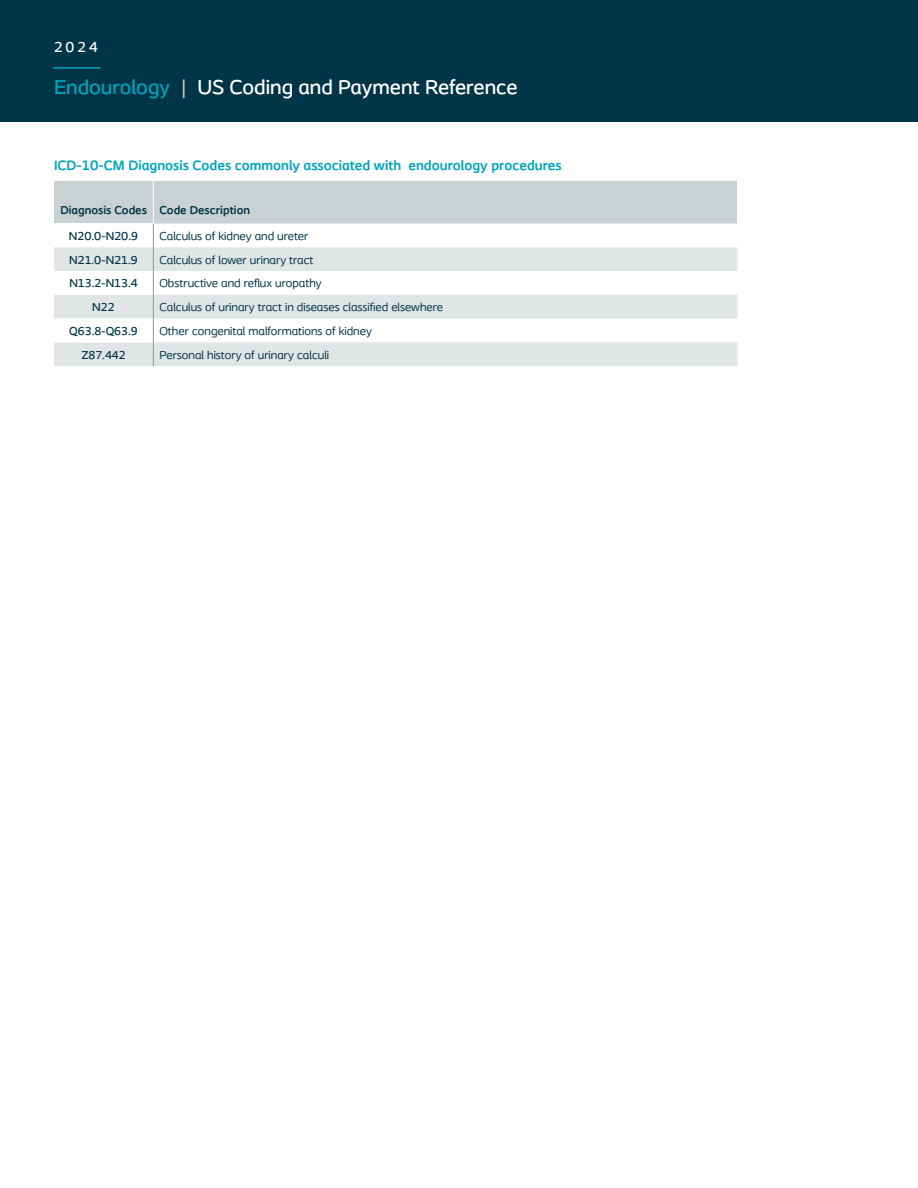
<style>
.page{position:relative;width:918px;height:1188px;background:#fff}
.page>*{position:absolute;margin:0;border:0;box-sizing:border-box;transform-origin:0 0}
.t1{font:500 21px "Coloplast";color:#fff}
.t2{font:500 15px "Coloplast";color:#fff}
.t3{font:700 14.25px "Coloplast";color:#00a3bc}
.t4{font:12px "Coloplast";color:#003547}
.t5{font:500 12px "Coloplast";color:#003547}
.t6{font:700 12px "Coloplast";color:#003547}
.s1{color:#00a3bc}
.s2{font-weight:400;color:#cad1d3}
</style>
<div class="page">
<div style="left:0;top:0;width:918px;height:122px;background:#003547"></div>
<hr style="left:53px;top:67px;width:47px;height:2px;background:#00a3bc">
<svg style="left:54px;top:181px;width:684px;height:185px"></svg>
<hr style="left:153px;top:181px;width:1px;height:43px;background:#fff">
<hr style="left:737px;top:181px;width:1px;height:43px;background:#fff">
<p class="t2" style="left:54px;top:38px;width:45px">2024</p>
<h1 class="t1" style="left:54px;top:74px;width:465px"><span class="s1">Endourology</span> <span class="s2">|</span> US Coding and Payment Reference</h1>
<p class="t3" style="left:54px;top:157px;width:509px">ICD-10-CM Diagnosis Codes commonly associated with endourology procedures</p>
<p class="t6" style="left:60px;top:203px;width:191px">Diagnosis Codes Code Description</p>
<p class="t5" style="left:69px;top:229px;width:70px">N20.0-N20.9</p>
<p class="t4" style="left:159px;top:229px;width:151px">Calculus of kidney and ureter</p>
<p class="t5" style="left:69px;top:253px;width:70px">N21.0-N21.9</p>
<p class="t4" style="left:159px;top:252px;width:156px">Calculus of lower urinary tract</p>
<p class="t5" style="left:69px;top:276px;width:70px">N13.2-N13.4</p>
<p class="t4" style="left:159px;top:276px;width:164px">Obstructive and reflux uropathy</p>
<p class="t5" style="left:92px;top:300px;width:24px">N22</p>
<p class="t4" style="left:159px;top:300px;width:285px">Calculus of urinary tract in diseases classified elsewhere</p>
<p class="t5" style="left:69px;top:324px;width:70px">Q63.8-Q63.9</p>
<p class="t4" style="left:159px;top:324px;width:214px">Other congenital malformations of kidney</p>
<p class="t5" style="left:81px;top:348px;width:46px">Z87.442</p>
<p class="t4" style="left:159px;top:348px;width:171px">Personal history of urinary calculi</p>
</div>
